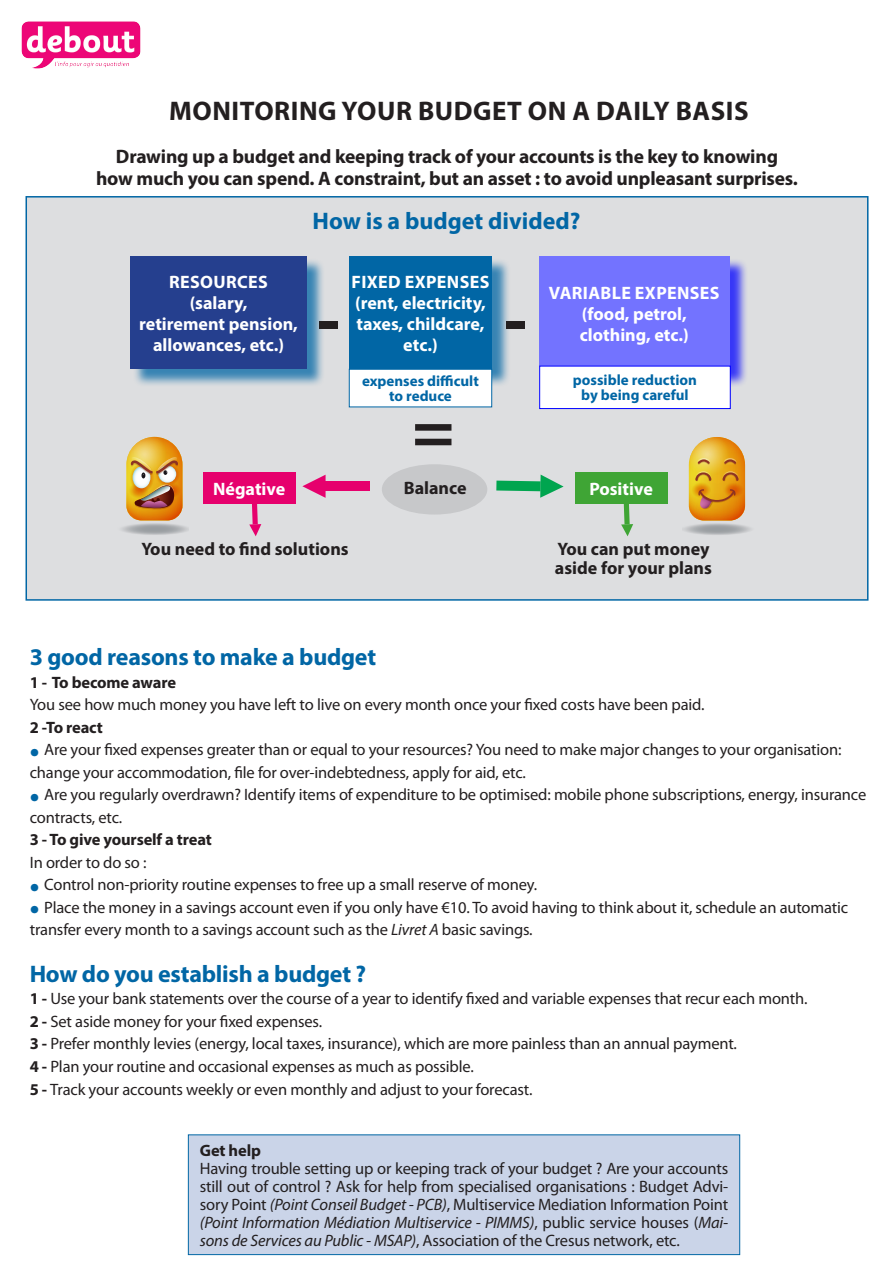
<style>
.page{position:relative;width:893px;height:1263px;background:#fff}
.page>*{position:absolute;margin:0;border:0;box-sizing:border-box;transform-origin:0 0}
.t1{font:700 70.5px "Myriad Pro";color:#231f20}
.t2{font:700 27px "Myriad Pro";letter-spacing:.02em;color:#231f20}
.t3{font:700 24px "Myriad Pro";letter-spacing:-.01em;color:#0166a5}
.t4{font:700 19.5px/22.5px "Myriad Pro";letter-spacing:-.01em;color:#231f20;text-align:center}
.t5{font:700 18px/21px "Myriad Pro";color:#fff;text-align:center}
.t6{font:700 18px "Myriad Pro";color:#231f20}
.t7{font:700 18px "Myriad Pro";letter-spacing:.02em;color:#fff}
.t8{font:16.5px/22.5px "Myriad Pro";letter-spacing:-.01em;color:#231f20}
.t9{font:700 16.5px/22.5px "Myriad Pro";letter-spacing:-.01em;color:#231f20}
.t10{font:700 15px/15px "Myriad Pro";color:#0166a5;text-align:center}
.s1{font-weight:700}
.s2{font-weight:700;font-size:28.5px;color:#0166a5}
.s3{font-weight:400}
.s4{font-style:italic}
</style>
<div class="page">
<div style="left:26px;top:196px;width:842px;height:405px;background:#dddee0;border:2px solid #0166a5"></div>
<div style="left:188px;top:1135px;width:552px;height:120px;background:#cad4e8;border:1px solid #0166a5"></div>
<img style="left:21px;top:21px;width:119px;height:48px">
<div style="left:203px;top:472px;width:93px;height:32px;background:#e6006d"></div>
<div style="left:575px;top:472px;width:92px;height:32px;background:#3fa535"></div>
<div style="left:351px;top:258px;width:160px;height:130px;background:#0166a5;opacity:.75"></div>
<div style="left:349px;top:256px;width:143px;height:113px;background:#0166a5"></div>
<div style="left:132px;top:258px;width:194px;height:130px;background:#0166a5;opacity:.75"></div>
<div style="left:130px;top:256px;width:177px;height:113px;background:#253f8e"></div>
<div style="left:541px;top:258px;width:207px;height:130px;background:#00f;opacity:.75"></div>
<div style="left:539px;top:256px;width:191px;height:113px;background:#7373ff"></div>
<div style="left:349px;top:369px;width:143px;height:38px;background:#fff"></div>
<div style="left:349px;top:369px;width:143px;height:38px;border:1px solid #0166a5"></div>
<div style="left:540px;top:366px;width:190px;height:43px;background:#fff"></div>
<div style="left:539px;top:366px;width:191px;height:43px;border:1px solid #00f"></div>
<svg style="left:302px;top:475px;width:24px;height:23px"></svg>
<div style="left:325px;top:481px;width:45px;height:10px;background:#e6006d"></div>
<svg style="left:249px;top:504px;width:12px;height:32px"></svg>
<svg style="left:621px;top:504px;width:12px;height:32px"></svg>
<svg style="left:496px;top:475px;width:68px;height:23px"></svg>
<img style="left:121px;top:437px;width:68px;height:98px">
<svg style="left:683px;top:437px;width:68px;height:98px"></svg>
<div style="left:382px;top:464px;width:105px;height:50px;background:#c7c8ca;border-radius:50%"></div>
<p class="t2" style="left:169px;top:93px;width:581px">MONITORING YOUR BUDGET ON A DAILY BASIS</p>
<p class="t4" style="left:96px;top:144px;width:703px">Drawing up a budget and keeping track of your accounts is the key to knowing how much you can spend. A constraint, but an asset : to avoid unpleasant surprises.</p>
<p class="t3" style="left:313px;top:205px;width:269px">How is a budget divided?</p>
<p class="t7" style="left:169px;top:270px;width:100px">RESOURCES</p>
<p class="t5" style="left:190px;top:292px;width:59px">(salary,</p>
<p class="t5" style="left:139px;top:313px;width:160px">retirement pension,</p>
<p class="t5" style="left:153px;top:334px;width:132px">allowances, etc.)</p>
<p class="t5" style="left:351px;top:271px;width:139px">FIXED EXPENSES (rent, electricity, taxes, childcare, etc.)</p>
<p class="t1" style="left:317px;top:274px;width:24px">-</p>
<p class="t1" style="left:504px;top:274px;width:24px">-</p>
<p class="t7" style="left:549px;top:281px;width:172px">VARIABLE EXPENSES</p>
<p class="t5" style="left:582px;top:302px;width:106px">(food, petrol,</p>
<p class="t5" style="left:580px;top:323px;width:110px">clothing, etc.)</p>
<p class="t10" style="left:362px;top:373px;width:118px">expenses difficult to reduce</p>
<p class="t10" style="left:573px;top:372px;width:126px">possible reduction by being careful</p>
<p class="t1" style="left:412px;top:384px;width:44px">=</p>
<p class="t6" style="left:404px;top:477px;width:64px">Balance</p>
<p class="t5" style="left:213px;top:478px;width:74px">Négative</p>
<p class="t5" style="left:589px;top:478px;width:65px">Positive</p>
<p class="t6" style="left:141px;top:537px;width:209px">You need to find solutions</p>
<p class="t6" style="left:557px;top:537px;width:154px">You can put money</p>
<p class="t6" style="left:555px;top:557px;width:159px">aside for your plans</p>
<p class="t3" style="left:30px;top:642px;width:348px">3 good reasons to make a budget</p>
<p class="t8" style="left:30px;top:671px;width:676px"><span class="s1">1 - To become aware<br></span>You see how much money you have left to live on every month once your fixed costs have been paid.</p>
<p class="t9" style="left:30px;top:716px;width:75px">2 -To react</p>
<p class="t8" style="left:30px;top:738px;width:813px"><span class="s2">•</span> Are your fixed expenses greater than or equal to your resources? You need to make major changes to your organisation: change your accommodation, file for over-indebtedness, apply for aid, etc.</p>
<p class="t8" style="left:30px;top:783px;width:838px"><span class="s2">•</span> Are you regularly overdrawn? Identify items of expenditure to be optimised: mobile phone subscriptions, energy, insurance contracts, etc.</p>
<p class="t9" style="left:30px;top:828px;width:184px">3 - To give yourself a treat<br><span class="s3">In order to do so :</span></p>
<p class="t8" style="left:30px;top:873px;width:509px"><span class="s2">•</span> Control non-priority routine expenses to free up a small reserve of money.</p>
<p class="t8" style="left:30px;top:896px;width:820px"><span class="s2">•</span> Place the money in a savings account even if you only have €10. To avoid having to think about it, schedule an automatic transfer every month to a savings account such as the <span class="s4">Livret A</span> basic savings.</p>
<p class="t3" style="left:30px;top:958px;width:338px">How do you establish a budget ?</p>
<p class="t8" style="left:30px;top:987px;width:779px"><span class="s1">1 -</span> Use your bank statements over the course of a year to identify fixed and variable expenses that recur each month.</p>
<p class="t8" style="left:30px;top:1010px;width:294px"><span class="s1">2 -</span> Set aside money for your fixed expenses.</p>
<p class="t8" style="left:30px;top:1032px;width:709px"><span class="s1">3 -</span> Prefer monthly levies (energy, local taxes, insurance), which are more painless than an annual payment.</p>
<p class="t8" style="left:30px;top:1055px;width:446px"><span class="s1">4 -</span> Plan your routine and occasional expenses as much as possible.</p>
<p class="t8" style="left:30px;top:1077px;width:504px"><span class="s1">5 -</span> Track your accounts weekly or even monthly and adjust to your forecast.</p>
<p class="t9" style="left:200px;top:1138px;width:63px">Get help</p>
<p class="t8" style="left:200px;top:1159px;width:530px;line-height:18px;text-align:justify">Having trouble setting up or keeping track of your budget ? Are your accounts still out of control ? Ask for help from specialised organisations : Budget Advi&shy;sory Point <span class="s4">(Point Conseil Budget - PCB)</span>, Multiservice Mediation Information Point <span class="s4">(Point Information Médiation Multiservice - PIMMS)</span>, public service houses (<span class="s4">Mai&shy;sons de Services au Public - MSAP)</span>, Association of the Cresus network, etc.</p>
</div>
